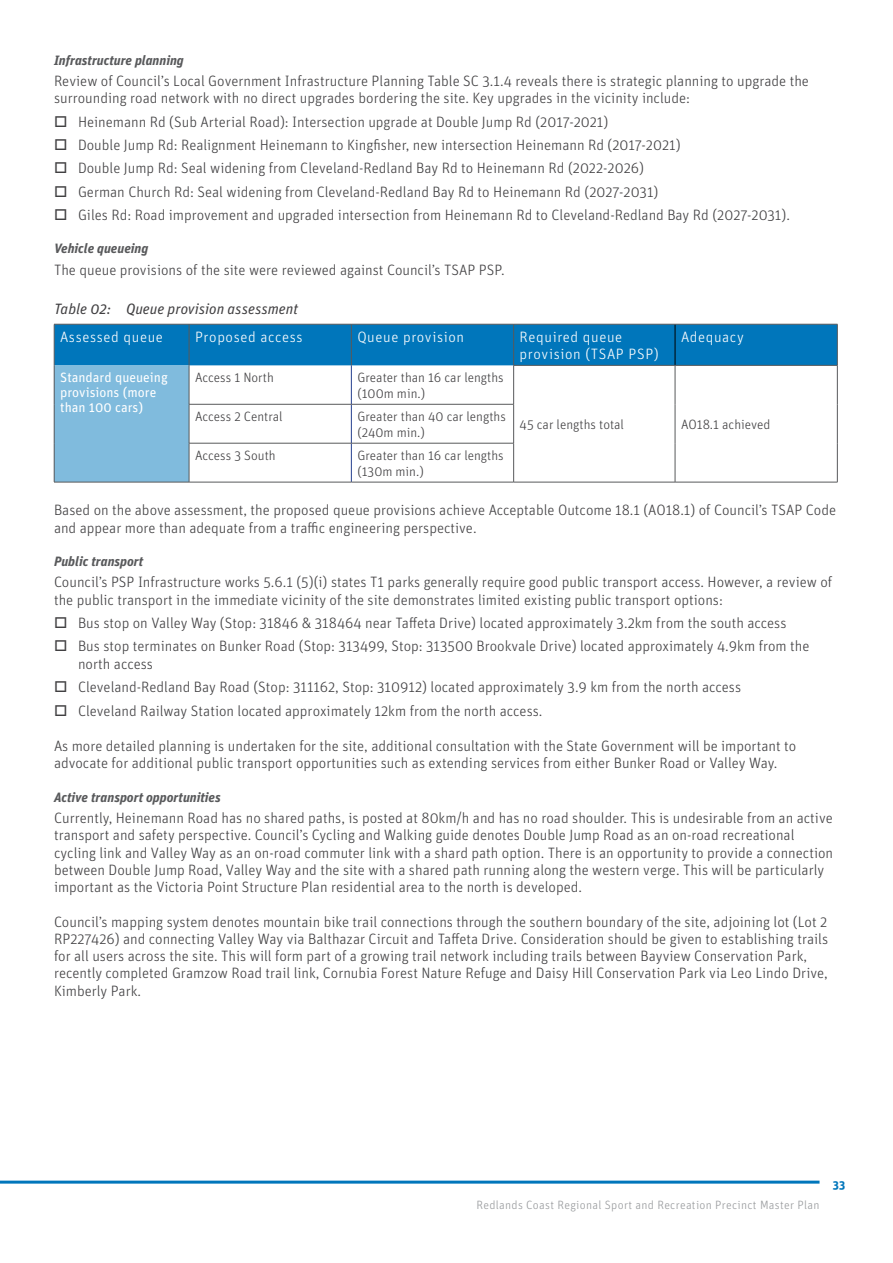
<style>
.page{position:relative;width:893px;height:1263px;background:#fff}
.page>*{position:absolute;margin:0;border:0;box-sizing:border-box;transform-origin:0 0}
.t1{font:300 15px/17.2px "Unit Pro";color:#414042}
.t2{font:300 15px/17.2px "Unit Pro";letter-spacing:.04em;color:#fff}
.t3{font:italic 15px "Unit Pro";color:#414042}
.t4{font:300 13.5px/16.2px "Unit Pro";color:#414042}
.t5{font:italic 700 13.5px "Unit Pro";color:#58595b}
.t6{font:13.5px/15px "Unit Pro";color:#fff}
.t7{font:300 12px "Unit Pro";letter-spacing:.025em;color:#97999c}
.t8{font:700 12px "Unit Pro";color:#0076bb}
</style>
<div class="page">
<div style="left:55px;top:325px;width:782px;height:40px;background:#0076bb"></div>
<div style="left:54px;top:365px;width:135px;height:117px;background:#80bbdd"></div>
<hr style="left:351px;top:365px;width:1px;height:39px;background:#25408f">
<hr style="left:351px;top:404px;width:1px;height:39px;background:#25408f">
<hr style="left:351px;top:443px;width:1px;height:39px;background:#25408f">
<hr style="left:675px;top:324px;width:1px;height:41px;background:#000">
<hr style="left:54px;top:324px;width:1px;height:41px;background:#58595b">
<hr style="left:54px;top:324px;width:135px;height:1px;background:#58595b">
<hr style="left:189px;top:324px;width:162px;height:1px;background:#58595b">
<hr style="left:189px;top:324px;width:1px;height:41px;background:#58595b">
<hr style="left:351px;top:324px;width:1px;height:41px;background:#58595b">
<hr style="left:351px;top:324px;width:163px;height:1px;background:#58595b">
<hr style="left:513px;top:324px;width:1px;height:41px;background:#58595b">
<hr style="left:514px;top:324px;width:161px;height:1px;background:#58595b">
<hr style="left:513px;top:365px;width:162px;height:1px;background:#58595b">
<hr style="left:675px;top:324px;width:162px;height:1px;background:#58595b">
<hr style="left:837px;top:324px;width:1px;height:41px;background:#58595b">
<hr style="left:675px;top:365px;width:162px;height:1px;background:#58595b">
<hr style="left:54px;top:365px;width:1px;height:39px;background:#58595b">
<hr style="left:54px;top:404px;width:1px;height:39px;background:#58595b">
<hr style="left:54px;top:443px;width:1px;height:39px;background:#58595b">
<hr style="left:189px;top:365px;width:1px;height:39px;background:#58595b">
<hr style="left:513px;top:366px;width:1px;height:38px;background:#58595b">
<hr style="left:675px;top:366px;width:1px;height:38px;background:#58595b">
<hr style="left:837px;top:366px;width:1px;height:38px;background:#58595b">
<hr style="left:675px;top:404px;width:1px;height:39px;background:#58595b">
<hr style="left:837px;top:404px;width:1px;height:39px;background:#58595b">
<hr style="left:675px;top:443px;width:1px;height:39px;background:#58595b">
<hr style="left:837px;top:443px;width:1px;height:39px;background:#58595b">
<hr style="left:189px;top:404px;width:1px;height:39px;background:#58595b">
<hr style="left:189px;top:404px;width:162px;height:1px;background:#58595b">
<hr style="left:351px;top:404px;width:163px;height:1px;background:#58595b">
<hr style="left:513px;top:404px;width:1px;height:39px;background:#58595b">
<hr style="left:54px;top:482px;width:135px;height:1px;background:#58595b">
<hr style="left:189px;top:443px;width:1px;height:39px;background:#58595b">
<hr style="left:189px;top:443px;width:162px;height:1px;background:#58595b">
<hr style="left:189px;top:482px;width:162px;height:1px;background:#58595b">
<hr style="left:351px;top:443px;width:163px;height:1px;background:#58595b">
<hr style="left:351px;top:482px;width:163px;height:1px;background:#58595b">
<hr style="left:513px;top:443px;width:1px;height:39px;background:#58595b">
<hr style="left:514px;top:482px;width:161px;height:1px;background:#58595b">
<hr style="left:675px;top:482px;width:162px;height:1px;background:#58595b">
<hr style="left:0;top:1180px;width:819px;height:3px;background:#0076bb">
<p class="t5" style="left:54px;top:50px;width:131px">Infrastructure planning</p>
<p class="t1" style="left:54px;top:72px;width:756px">Review of Council’s Local Government Infrastructure Planning Table SC 3.1.4 reveals there is strategic planning to upgrade the surrounding road network with no direct upgrades bordering the site. Key upgrades in the vicinity include:</p>
<p class="t1" style="left:78px;top:110px;width:713px;line-height:23.2px">Heinemann Rd (Sub Arterial Road): Intersection upgrade at Double Jump Rd (2017-2021)<br>Double Jump Rd: Realignment Heinemann to Kingfisher, new intersection Heinemann Rd (2017-2021)<br>Double Jump Rd: Seal widening from Cleveland-Redland Bay Rd to Heinemann Rd (2022-2026)<br>German Church Rd: Seal widening from Cleveland-Redland Bay Rd to Heinemann Rd (2027-2031)<br>Giles Rd: Road improvement and upgraded intersection from Heinemann Rd to Cleveland-Redland Bay Rd (2027-2031).</p>
<p class="t5" style="left:54px;top:239px;width:96px">Vehicle queueing</p>
<p class="t1" style="left:54px;top:261px;width:452px">The queue provisions of the site were reviewed against Council’s TSAP PSP.</p>
<p class="t3" style="left:54px;top:298px;width:246px">Table 02: Queue provision assessment</p>
<p class="t2" style="left:60px;top:328px;width:104px">Assessed queue</p>
<p class="t2" style="left:195px;top:328px;width:109px">Proposed access</p>
<p class="t2" style="left:357px;top:328px;width:108px">Queue provision</p>
<p class="t2" style="left:520px;top:328px;width:141px">Required queue provision (TSAP PSP)</p>
<p class="t2" style="left:681px;top:328px;width:64px">Adequacy</p>
<p class="t6" style="left:60px;top:369px;width:109px">Standard queueing provisions (more than 100 cars)</p>
<p class="t4" style="left:195px;top:369px;width:80px">Access 1 North</p>
<p class="t4" style="left:357px;top:369px;width:148px">Greater than 16 car lengths (100m min.)</p>
<p class="t4" style="left:520px;top:416px;width:106px">45 car lengths total</p>
<p class="t4" style="left:681px;top:416px;width:91px">AO18.1 achieved</p>
<p class="t4" style="left:195px;top:408px;width:89px">Access 2 Central</p>
<p class="t4" style="left:357px;top:408px;width:150px">Greater than 40 car lengths (240m min.)</p>
<p class="t4" style="left:195px;top:447px;width:82px">Access 3 South</p>
<p class="t4" style="left:357px;top:447px;width:148px">Greater than 16 car lengths (130m min.)</p>
<p class="t1" style="left:54px;top:501px;width:784px">Based on the above assessment, the proposed queue provisions achieve Acceptable Outcome 18.1 (AO18.1) of Council’s TSAP Code and appear more than adequate from a traffic engineering perspective.</p>
<p class="t5" style="left:54px;top:551px;width:91px">Public transport</p>
<p class="t1" style="left:54px;top:573px;width:780px">Council’s PSP Infrastructure works 5.6.1 (5)(i) states T1 parks generally require good public transport access. However, a review of the public transport in the immediate vicinity of the site demonstrates limited existing public transport options:</p>
<p class="t1" style="left:78px;top:611px;width:733px;line-height:23.2px">Bus stop on Valley Way (Stop: 31846 &amp; 318464 near Taffeta Drive) located approximately 3.2km from the south access<br>Bus stop terminates on Bunker Road (Stop: 313499, Stop: 313500 Brookvale Drive) located approximately 4.9km from the</p>
<p class="t1" style="left:78px;top:652px;width:665px;line-height:23.2px">north access<br>Cleveland-Redland Bay Road (Stop: 311162, Stop: 310912) located approximately 3.9 km from the north access<br>Cleveland Railway Station located approximately 12km from the north access.</p>
<p class="t1" style="left:54px;top:737px;width:744px">As more detailed planning is undertaken for the site, additional consultation with the State Government will be important to advocate for additional public transport opportunities such as extending services from either Bunker Road or Valley Way.</p>
<p class="t5" style="left:54px;top:787px;width:168px">Active transport opportunities</p>
<p class="t1" style="left:54px;top:809px;width:781px">Currently, Heinemann Road has no shared paths, is posted at 80km/h and has no road shoulder. This is undesirable from an active transport and safety perspective. Council’s Cycling and Walking guide denotes Double Jump Road as an on-road recreational cycling link and Valley Way as an on-road commuter link with a shard path option. There is an opportunity to provide a connection between Double Jump Road, Valley Way and the site with a shared path running along the western verge. This will be particularly important as the Victoria Point Structure Plan residential area to the north is developed.</p>
<p class="t1" style="left:54px;top:912px;width:776px">Council’s mapping system denotes mountain bike trail connections through the southern boundary of the site, adjoining lot (Lot 2<br>RP227426) and connecting Valley Way via Balthazar Circuit and Taffeta Drive. Consideration should be given to establishing trails for all users across the site. This will form part of a growing trail network including trails between Bayview Conservation Park, recently completed Gramzow Road trail link, Cornubia Forest Nature Refuge and Daisy Hill Conservation Park via Leo Lindo Drive, Kimberly Park.</p>
<p class="t7" style="left:477px;top:1197px;width:344px">Redlands Coast Regional Sport and Recreation Precinct Master Plan</p>
<p class="t8" style="left:833px;top:1176px;width:14px">33</p>
</div>
